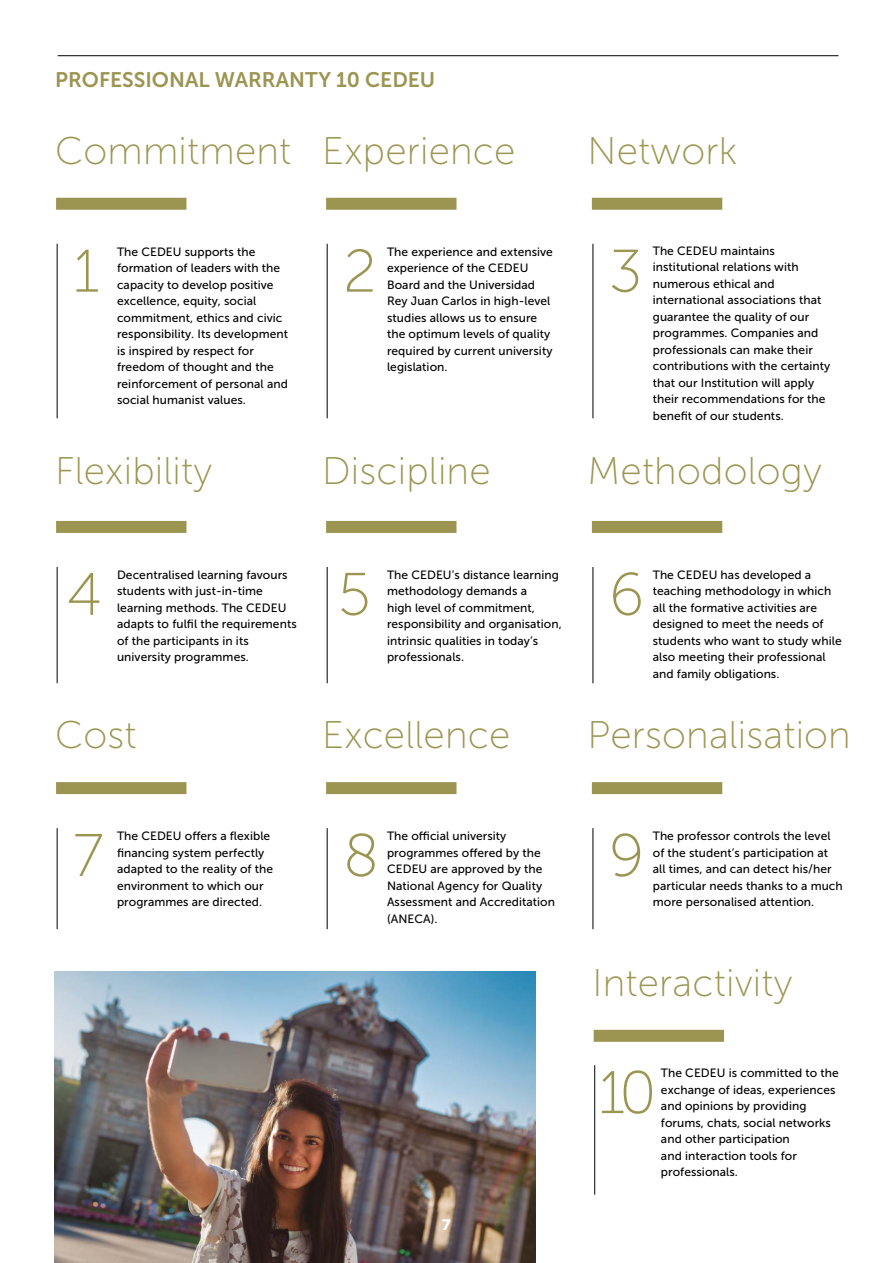
<style>
.page{position:relative;width:893px;height:1263px;background:#fff}
.page>*{position:absolute;margin:0;border:0;box-sizing:border-box;transform-origin:0 0}
.t1{font:60px "Museo Sans 100";color:#9c9552}
.t2{font:38.55px "Museo Sans 100";letter-spacing:.005em;color:#9c9552}
.t3{font:21px "Museo Sans 700";color:#9c9552}
.t4{font:15px "Museo Sans 900";color:#fff}
.t5{font:12px/16.5px "Museo Sans 500";letter-spacing:.005em;color:#000}
</style>
<div class="page">
<img style="left:55px;top:972px;width:480px;height:291px">
<hr style="left:58px;top:55px;width:780px;height:1px;background:#000">
<div style="left:56px;top:198px;width:130px;height:12px;background:#9c9552"></div>
<div style="left:56px;top:521px;width:130px;height:12px;background:#9c9552"></div>
<div style="left:56px;top:782px;width:130px;height:12px;background:#9c9552"></div>
<div style="left:594px;top:1030px;width:130px;height:12px;background:#9c9552"></div>
<div style="left:326px;top:198px;width:130px;height:12px;background:#9c9552"></div>
<div style="left:326px;top:521px;width:130px;height:12px;background:#9c9552"></div>
<div style="left:326px;top:782px;width:130px;height:12px;background:#9c9552"></div>
<div style="left:592px;top:198px;width:130px;height:12px;background:#9c9552"></div>
<div style="left:592px;top:521px;width:130px;height:12px;background:#9c9552"></div>
<div style="left:592px;top:782px;width:130px;height:12px;background:#9c9552"></div>
<hr style="left:57px;top:244px;width:1px;height:174px;background:#000">
<hr style="left:57px;top:567px;width:1px;height:116px;background:#000">
<hr style="left:57px;top:828px;width:1px;height:101px;background:#000">
<hr style="left:594px;top:1065px;width:1px;height:129px;background:#000">
<hr style="left:327px;top:244px;width:1px;height:174px;background:#000">
<hr style="left:327px;top:567px;width:1px;height:116px;background:#000">
<hr style="left:327px;top:828px;width:1px;height:101px;background:#000">
<hr style="left:593px;top:244px;width:1px;height:174px;background:#000">
<hr style="left:593px;top:567px;width:1px;height:116px;background:#000">
<hr style="left:593px;top:828px;width:1px;height:101px;background:#000">
<h3 class="t3" style="left:55px;top:68px;width:382px">PROFESSIONAL WARRANTY 10 CEDEU</h3>
<h2 class="t2" style="left:55px;top:131px;width:238px">Commitment</h2>
<h2 class="t2" style="left:322px;top:131px;width:195px">Experience</h2>
<h2 class="t2" style="left:588px;top:131px;width:151px">Network</h2>
<h1 class="t1" style="left:73px;top:239px;width:28px">1</h1>
<p class="t5" style="left:117px;top:243px;width:173px">The CEDEU supports the formation of leaders with the capacity to develop positive excellence, equity, social commitment, ethics and civic responsibility. Its development is inspired by respect for freedom of thought and the reinforcement of personal and social humanist values.</p>
<h1 class="t1" style="left:343px;top:239px;width:35px">2</h1>
<p class="t5" style="left:387px;top:243px;width:167px">The experience and extensive experience of the CEDEU<br>Board and the Universidad<br>Rey Juan Carlos in high-level studies allows us to ensure the optimum levels of quality required by current university legislation.</p>
<h1 class="t1" style="left:609px;top:239px;width:35px">3</h1>
<p class="t5" style="left:653px;top:243px;width:179px">The CEDEU maintains institutional relations with numerous ethical and international associations that guarantee the quality of our programmes. Companies and professionals can make their contributions with the certainty that our Institution will apply their recommendations for the benefit of our students.</p>
<h2 class="t2" style="left:55px;top:450px;width:159px">Flexibility</h2>
<h2 class="t2" style="left:322px;top:450px;width:170px">Discipline</h2>
<h2 class="t2" style="left:588px;top:450px;width:236px">Methodology</h2>
<h1 class="t1" style="left:67px;top:562px;width:37px">4</h1>
<p class="t5" style="left:117px;top:566px;width:181px">Decentralised learning favours students with just-in-time learning methods. The CEDEU adapts to fulfil the requirements of the participants in its university programmes.</p>
<h2 class="t2" style="left:55px;top:714px;width:83px">Cost</h2>
<h1 class="t1" style="left:338px;top:562px;width:35px">5</h1>
<p class="t5" style="left:387px;top:566px;width:176px">The CEDEU’s distance learning methodology demands a<br>high level of commitment, responsibility and organisation, intrinsic qualities in today’s professionals.</p>
<h2 class="t2" style="left:322px;top:714px;width:190px">Excellence</h2>
<h1 class="t1" style="left:609px;top:562px;width:37px">6</h1>
<p class="t5" style="left:653px;top:566px;width:190px">The CEDEU has developed a teaching methodology in which all the formative activities are designed to meet the needs of students who want to study while also meeting their professional and family obligations.</p>
<h2 class="t2" style="left:588px;top:714px;width:265px">Personalisation</h2>
<h1 class="t1" style="left:73px;top:823px;width:32px">7</h1>
<p class="t5" style="left:117px;top:828px;width:158px">The CEDEU offers a flexible financing system perfectly adapted to the reality of the environment to which our programmes are directed.</p>
<h1 class="t1" style="left:343px;top:823px;width:38px">8</h1>
<p class="t5" style="left:387px;top:828px;width:170px">The official university programmes offered by the<br>CEDEU are approved by the<br>National Agency for Quality<br>Assessment and Accreditation (ANECA).</p>
<p class="t4" style="left:442px;top:1216px;width:10px">7</p>
<h1 class="t1" style="left:609px;top:823px;width:37px">9</h1>
<p class="t5" style="left:653px;top:828px;width:191px">The professor controls the level of the student’s participation at all times, and can detect his/her particular needs thanks to a much more personalised attention.</p>
<h2 class="t2" style="left:593px;top:963px;width:202px">Interactivity</h2>
<h1 class="t1" style="left:599px;top:1061px;width:59px">10</h1>
<p class="t5" style="left:661px;top:1065px;width:179px">The CEDEU is committed to the exchange of ideas, experiences and opinions by providing forums, chats, social networks and other participation<br>and interaction tools for professionals.</p>
</div>
